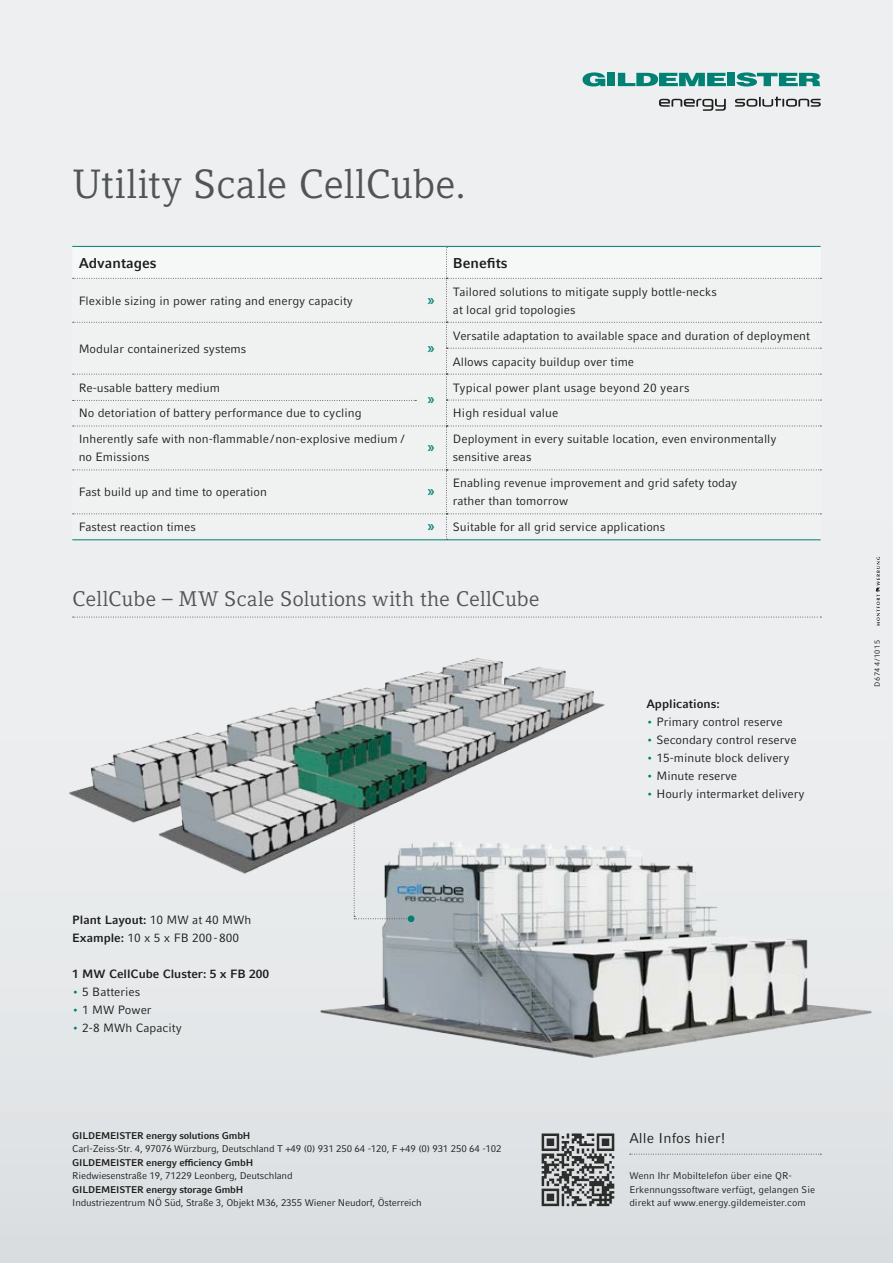
<style>
.page{position:relative;width:893px;height:1263px;background:#fff}
.page>*{position:absolute;margin:0;border:0;box-sizing:border-box;transform-origin:0 0}
.t1{font:40.5px "Compatil Letter LT Pro";letter-spacing:-.005em;color:#505456}
.t2{font:21px "Compatil Letter LT Pro";letter-spacing:-.005em;color:#505456}
.t3{font:700 14.25px "Compatil Fact LT Pro";color:#1d1d1b}
.t4{font:14.25px "Compatil Fact LT Pro";letter-spacing:.01em;color:#1d1d1b}
.t5{font:700 14.25px "Compatil Fact LT Pro";color:#008174}
.t6{font:12px/18px "Compatil Fact LT Pro";color:#1d1d1b}
.t7{font:700 12px "Compatil Fact LT Pro";color:#1d1d1b}
.t8{font:9.75px/13.5px "Compatil Fact LT Pro";letter-spacing:-.015em;color:#1d1d1b}
.t9{font:700 9.75px "Compatil Fact LT Pro";letter-spacing:-.015em;color:#1d1d1b}
.t10{font:7.5px "Compatil Fact LT Pro";letter-spacing:.065em;color:#1d1d1b}
.s1{font-weight:700}
.s2{font-family:"Compatil Letter LT Pro";color:#008174}
</style>
<div class="page">
<div style="left:0;top:0;width:893px;height:1263px;background:linear-gradient(to bottom,#f1f3f3,#e1e4e6)"></div>
<img style="left:37px;top:624px;width:585px;height:267px">
<svg style="left:582px;top:72px;width:23px;height:14px"></svg>
<div style="left:608px;top:73px;width:7px;height:13px;background:#008174"></div>
<svg style="left:618px;top:73px;width:108px;height:13px"></svg>
<div style="left:728px;top:73px;width:7px;height:13px;background:#008174"></div>
<svg style="left:736px;top:72px;width:84px;height:14px"></svg>
<svg style="left:735px;top:97px;width:86px;height:10px"></svg>
<svg style="left:659px;top:99px;width:67px;height:12px"></svg>
<img style="left:280px;top:792px;width:613px;height:306px">
<div style="left:408px;top:915px;width:6px;height:7px;background:#008174;border-radius:50%"></div>
<svg style="left:354px;top:795px;width:59px;height:124px;background:#c1c9cb"></svg>
<svg style="left:876px;top:557px;width:4px;height:69px"></svg>
<div style="left:526px;top:1128px;width:97px;height:99px;background:#dce0e2"></div>
<svg style="left:541px;top:1133px;width:74px;height:74px"></svg>
<svg style="left:542px;top:1133px;width:72px;height:73px"></svg>
<svg style="left:73px;top:617px;width:748px;height:1px"></svg>
<svg style="left:630px;top:1154px;width:191px;height:1px"></svg>
<div style="left:72px;top:246px;width:749px;height:294px;background:#f0f2f2"></div>
<h1 class="t1" style="left:72px;top:160px;width:395px">Utility Scale CellCube.</h1>
<p class="t3" style="left:79px;top:254px;width:80px">Advantages</p>
<p class="t3" style="left:453px;top:254px;width:56px">Benefits</p>
<p class="t6" style="left:79px;top:292px;width:276px">Flexible sizing in power rating and energy capacity</p>
<p class="t6" style="left:453px;top:283px;width:265px">Tailored solutions to mitigate supply bottle-necks at local grid topologies</p>
<p class="t6" style="left:79px;top:339px;width:169px">Modular containerized systems</p>
<p class="t5" style="left:428px;top:291px;width:9px">»</p>
<p class="t6" style="left:453px;top:323px;width:359px;line-height:26px">Versatile adaptation to available space and duration of deployment<br>Allows capacity buildup over time</p>
<p class="t5" style="left:428px;top:339px;width:9px">»</p>
<p class="t6" style="left:79px;top:378px;width:143px">Re-usable battery medium</p>
<p class="t6" style="left:453px;top:378px;width:238px">Typical power plant usage beyond 20 years</p>
<p class="t6" style="left:79px;top:404px;width:284px">No detoriation of battery performance due to cycling</p>
<p class="t6" style="left:453px;top:404px;width:107px">High residual value</p>
<p class="t6" style="left:79px;top:430px;width:327px">Inherently safe with non-flammable/non-explosive medium / no Emissions</p>
<p class="t6" style="left:453px;top:430px;width:325px">Deployment in every suitable location, even environmentally sensitive areas</p>
<p class="t6" style="left:79px;top:483px;width:190px">Fast build up and time to operation</p>
<p class="t6" style="left:453px;top:474px;width:286px">Enabling revenue improvement and grid safety today rather than tomorrow</p>
<p class="t6" style="left:79px;top:518px;width:119px">Fastest reaction times</p>
<p class="t6" style="left:453px;top:518px;width:214px">Suitable for all grid service applications</p>
<p class="t5" style="left:428px;top:391px;width:9px">»</p>
<p class="t5" style="left:428px;top:439px;width:9px">»</p>
<p class="t5" style="left:428px;top:483px;width:9px">»</p>
<p class="t5" style="left:428px;top:518px;width:9px">»</p>
<h2 class="t2" style="left:72px;top:587px;width:469px">CellCube – MW Scale Solutions with the CellCube</h2>
<p class="t6" style="left:72px;top:911px;width:181px"><span class="s1">Plant Layout:</span> 10 MW at 40 MWh<br><span class="s1">Example:</span> 10 x 5 x FB 200-800</p>
<p class="t7" style="left:72px;top:967px;width:198px">1 MW CellCube Cluster: 5 x FB 200</p>
<p class="t6" style="left:72px;top:983px;width:69px"><span class="s2">•</span> 5 Batteries</p>
<p class="t6" style="left:72px;top:1001px;width:81px"><span class="s2">•</span> 1 MW Power</p>
<p class="t6" style="left:72px;top:1019px;width:111px"><span class="s2">•</span> 2-8 MWh Capacity</p>
<p class="t9" style="left:72px;top:1129px;width:180px">GILDEMEISTER energy solutions GmbH</p>
<p class="t8" style="left:72px;top:1142px;width:431px">Carl-Zeiss-Str. 4, 97076 Würzburg, Deutschland T +49 (0) 931 250 64 -120, F +49 (0) 931 250 64 -102</p>
<p class="t9" style="left:72px;top:1156px;width:182px">GILDEMEISTER energy efficiency GmbH</p>
<p class="t8" style="left:72px;top:1169px;width:222px">Riedwiesenstraße 19, 71229 Leonberg, Deutschland</p>
<p class="t9" style="left:72px;top:1183px;width:173px">GILDEMEISTER energy storage GmbH</p>
<p class="t8" style="left:72px;top:1196px;width:351px">Industriezentrum NÖ Süd, Straße 3, Objekt M36, 2355 Wiener Neudorf, Österreich</p>
<p class="t7" style="left:646px;top:697px;width:75px">Applications:</p>
<p class="t6" style="left:646px;top:713px;width:138px"><span class="s2">•</span> Primary control reserve</p>
<p class="t6" style="left:646px;top:731px;width:152px"><span class="s2">•</span> Secondary control reserve</p>
<p class="t6" style="left:646px;top:749px;width:145px"><span class="s2">•</span> 15-minute block delivery</p>
<p class="t6" style="left:646px;top:767px;width:92px"><span class="s2">•</span> Minute reserve</p>
<p class="t6" style="left:646px;top:785px;width:160px"><span class="s2">•</span> Hourly intermarket delivery</p>
<p class="t4" style="left:629px;top:1130px;width:98px">Alle Infos hier!</p>
<p class="t8" style="left:629px;top:1169px;width:187px">Wenn Ihr Mobiltelefon über eine QR-<br>Erkennungssoftware verfügt, gelangen Sie direkt auf www.energy.gildemeister.com</p>
<p class="t10" style="left:873px;top:687px;width:48px;rotate:-90deg">D6744/1015</p>
</div>
